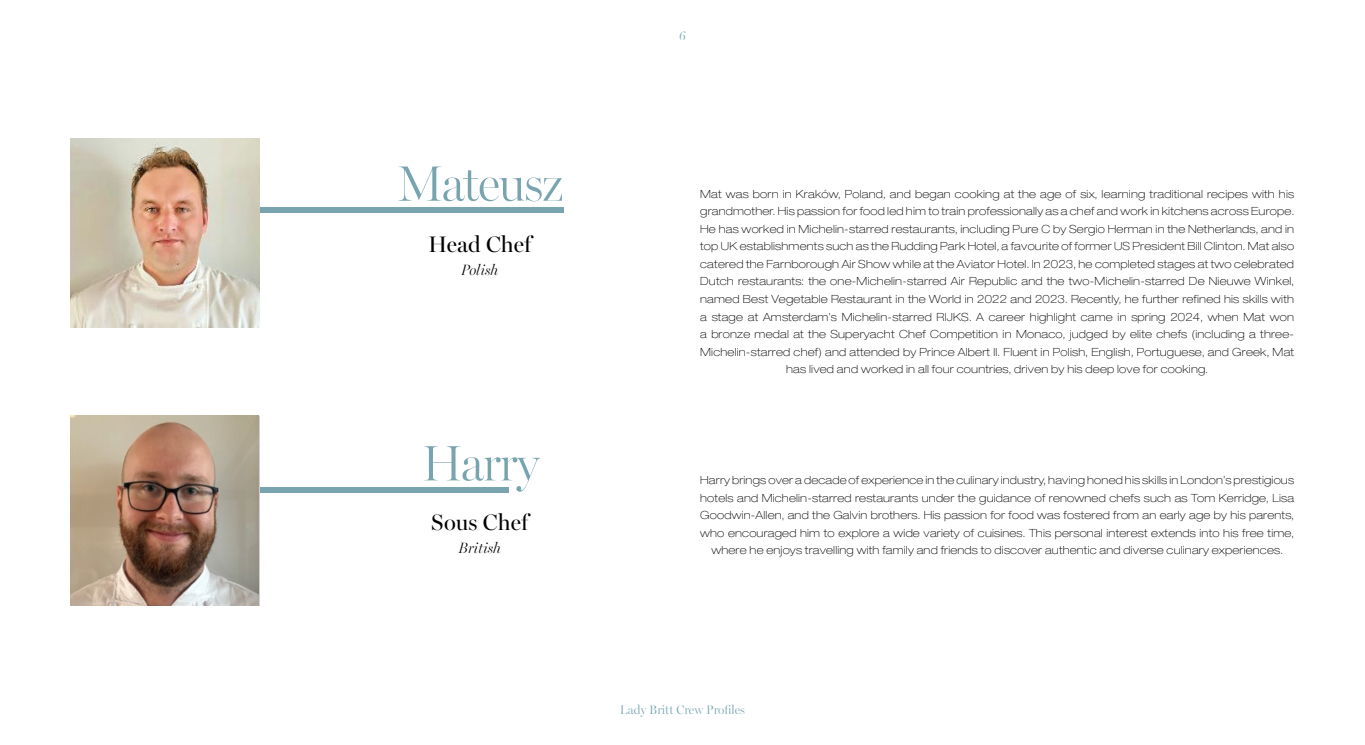
<style>
.page{position:relative;width:1365px;height:745px;background:#fff}
.page>*{position:absolute;margin:0;border:0;box-sizing:border-box;transform-origin:0 0}
.t1{font:300 50px "Miller Banner";letter-spacing:-.03em;color:#78a4b0}
.t2{font:22.5px "Miller Banner";color:#000}
.t3{font:italic 300 15px "Miller Banner";color:#000}
.t4{font:300 12.5px "Miller Banner";color:#78a4b0}
.t5{font:100 expanded 11.25px/17.5px "Helvetica Neue LT Std";letter-spacing:.02em;color:#000;text-align:center}
</style>
<div class="page">
<div style="left:247px;top:486px;width:261px;height:6px;background:#78a4b0"></div>
<img style="left:71px;top:415px;width:188px;height:189px">
<div style="left:247px;top:207px;width:317px;height:5px;background:#78a4b0"></div>
<img style="left:71px;top:138px;width:189px;height:189px">
<h1 class="t1" style="left:397px;top:153px;width:168px">Mateusz</h1>
<h2 class="t2" style="left:428px;top:231px;width:105px">Head Chef</h2>
<h3 class="t3" style="left:461px;top:260px;width:39px">Polish</h3>
<h1 class="t1" style="left:421px;top:433px;width:119px">Harry</h1>
<h2 class="t2" style="left:431px;top:508px;width:98px">Sous Chef</h2>
<h3 class="t3" style="left:458px;top:538px;width:44px">British</h3>
<p class="t4" style="left:679px;top:28px;width:8px">6</p>
<p class="t5" style="left:700px;top:185px;width:595px">Mat was born in Kraków, Poland, and began cooking at the age of six, learning traditional recipes with his grandmother. His passion for food led him to train professionally as a chef and work in kitchens across Europe.<br>He has worked in Michelin-starred restaurants, including Pure C by Sergio Herman in the Netherlands, and in top UK establishments such as the Rudding Park Hotel, a favourite of former US President Bill Clinton. Mat also catered the Farnborough Air Show while at the Aviator Hotel. In 2023, he completed stages at two celebrated Dutch restaurants: the one-Michelin-starred Air Republic and the two-Michelin-starred De Nieuwe Winkel, named Best Vegetable Restaurant in the World in 2022 and 2023. Recently, he further refined his skills with a stage at Amsterdam’s Michelin-starred RIJKS. A career highlight came in spring 2024, when Mat won a bronze medal at the Superyacht Chef Competition in Monaco, judged by elite chefs (including a three-Michelin-starred chef) and attended by Prince Albert II. Fluent in Polish, English, Portuguese, and Greek, Mat has lived and worked in all four countries, driven by his deep love for cooking.</p>
<p class="t5" style="left:700px;top:471px;width:595px">Harry brings over a decade of experience in the culinary industry, having honed his skills in London’s prestigious hotels and Michelin-starred restaurants under the guidance of renowned chefs such as Tom Kerridge, Lisa Goodwin-Allen, and the Galvin brothers. His passion for food was fostered from an early age by his parents, who encouraged him to explore a wide variety of cuisines. This personal interest extends into his free time, where he enjoys travelling with family and friends to discover authentic and diverse culinary experiences.</p>
<p class="t4" style="left:620px;top:702px;width:127px">Lady Britt Crew Profiles</p>
</div>
